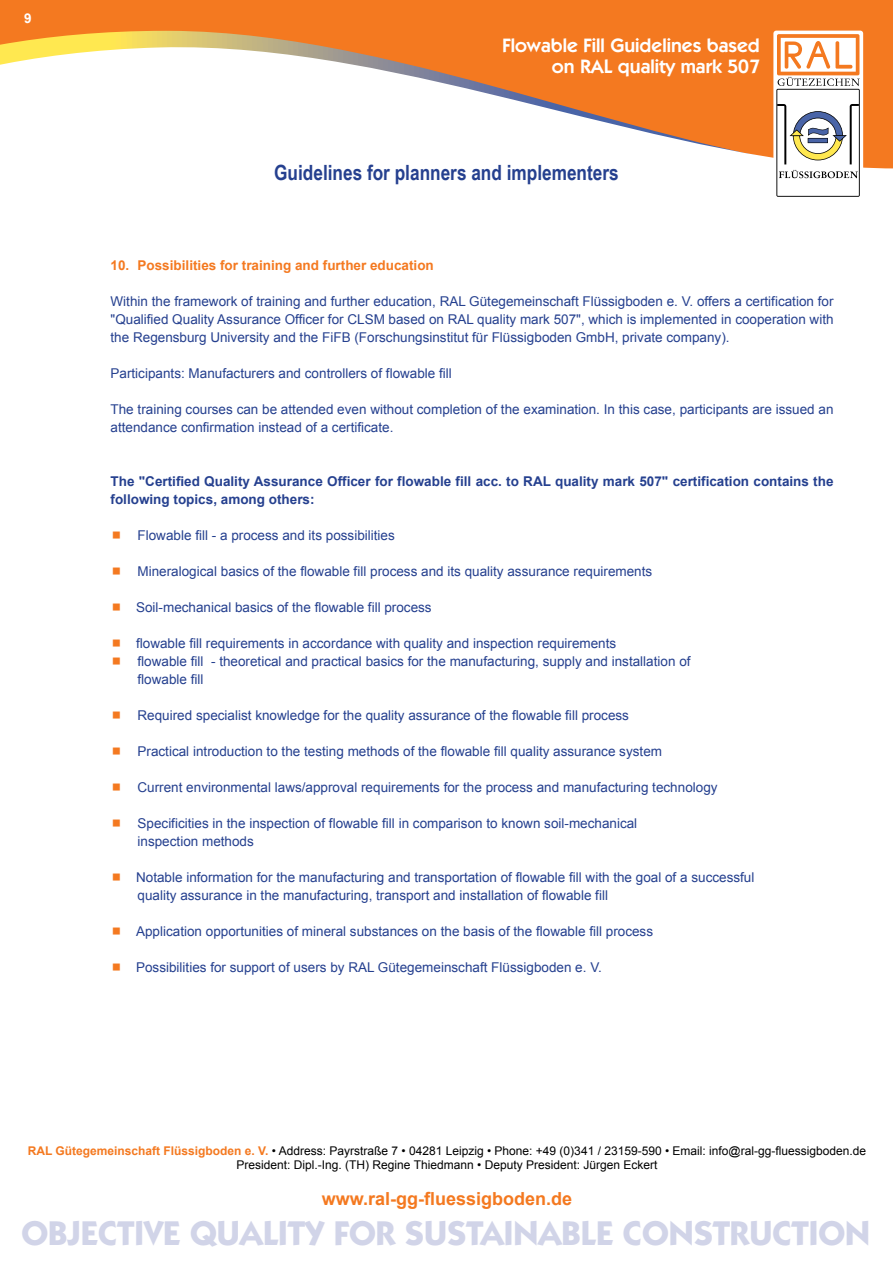
<style>
.page{position:relative;width:893px;height:1263px;background:#fff}
.page>*{position:absolute;margin:0;border:0;box-sizing:border-box;transform-origin:0 0}
.t1{font:700 34.5px "Itc Kabel";color:#d1d4e8}
.t2{font:700 21px "Arial Narrow";color:#25408f}
.t3{font:600 19.5px/20.7px "Itc Kabel";color:#fff;text-align:right}
.t4{font:700 18px "Arial";color:#f47920}
.t5{font:13.5px/18px "Arial";color:#25408f}
.t6{font:700 13.5px/18px "Arial";color:#25408f}
.t7{font:700 13.5px "Arial";color:#f47920}
.t8{font:700 13.5px "Arial";color:#fff}
.t9{font:12px/14.4px "Arial";color:#000;text-align:center}
.s1{font-weight:700;color:#f47920}
</style>
<div class="page">
<div style="left:0;top:0;width:892px;height:186px;background:#f47920"></div>
<svg style="left:24px;top:31px;width:840px;height:10px"></svg>
<svg style="left:0;top:41px;width:892px;height:145px;fill:#fff"></svg>
<div style="left:773px;top:31px;width:90px;height:169px;background:#fff;border-radius:3px"></div>
<svg style="left:776px;top:34px;width:84px;height:163px"></svg>
<p class="t8" style="left:24px;top:10px;width:9px">9</p>
<h3 class="t3" style="left:502px;top:35px;width:259px">Flowable Fill Guidelines based on RAL quality mark 507</h3>
<h2 class="t2" style="left:274px;top:157px;width:346px">Guidelines for planners and implementers</h2>
<p class="t7" style="left:111px;top:256px;width:325px">10. Possibilities for training and further education</p>
<p class="t5" style="left:111px;top:292px;width:724px;text-align:justify">Within the framework of training and further education, RAL Gütegemeinschaft Flüssigboden e. V. offers a certification for "Qualified Quality Assurance Officer for CLSM based on RAL quality mark 507", which is implemented in cooperation with the Regensburg University and the FiFB (Forschungsinstitut für Flüssigboden GmbH, private company).</p>
<p class="t5" style="left:111px;top:364px;width:343px">Participants: Manufacturers and controllers of flowable fill</p>
<p class="t5" style="left:111px;top:400px;width:724px">The training courses can be attended even without completion of the examination. In this case, participants are issued an attendance confirmation instead of a certificate.</p>
<p class="t6" style="left:111px;top:473px;width:724px">The "Certified Quality Assurance Officer for flowable fill acc. to RAL quality mark 507" certification contains the following topics, among others:</p>
<p class="t5" style="left:138px;top:526px;width:259px">Flowable fill - a process and its possibilities</p>
<p class="t5" style="left:138px;top:562px;width:516px">Mineralogical basics of the flowable fill process and its quality assurance requirements</p>
<p class="t5" style="left:136px;top:598px;width:297px">Soil-mechanical basics of the flowable fill process</p>
<p class="t5" style="left:136px;top:634px;width:556px">flowable fill requirements in accordance with quality and inspection requirements<br>flowable fill - theoretical and practical basics for the manufacturing, supply and installation of flowable fill</p>
<p class="t5" style="left:138px;top:706px;width:493px">Required specialist knowledge for the quality assurance of the flowable fill process</p>
<p class="t5" style="left:138px;top:742px;width:526px">Practical introduction to the testing methods of the flowable fill quality assurance system</p>
<p class="t5" style="left:138px;top:778px;width:581px">Current environmental laws/approval requirements for the process and manufacturing technology</p>
<p class="t5" style="left:138px;top:814px;width:501px">Specificities in the inspection of flowable fill in comparison to known soil-mechanical inspection methods</p>
<p class="t5" style="left:136px;top:868px;width:620px">Notable information for the manufacturing and transportation of flowable fill with the goal of a successful quality assurance in the manufacturing, transport and installation of flowable fill</p>
<p class="t5" style="left:136px;top:922px;width:518px">Application opportunities of mineral substances on the basis of the flowable fill process</p>
<p class="t5" style="left:136px;top:958px;width:467px">Possibilities for support of users by RAL Gütegemeinschaft Flüssigboden e. V.</p>
<p class="t9" style="left:28px;top:1143px;width:840px"><span class="s1">RAL Gütegemeinschaft Flüssigboden e. V.</span> • Address: Payrstraße 7 • 04281 Leipzig • Phone: +49 (0)341 / 23159-590 • Email: info@ral-gg-fluessigboden.de<br>President: Dipl.-Ing. (TH) Regine Thiedmann • Deputy President: Jürgen Eckert</p>
<h3 class="t4" style="left:322px;top:1187px;width:252px">www.ral-gg-fluessigboden.de</h3>
<h1 class="t1" style="left:21px;top:1212px;width:850px">OBJECTIVE QUALITY FOR SUSTAINABLE CONSTRUCTION</h1>
</div>
